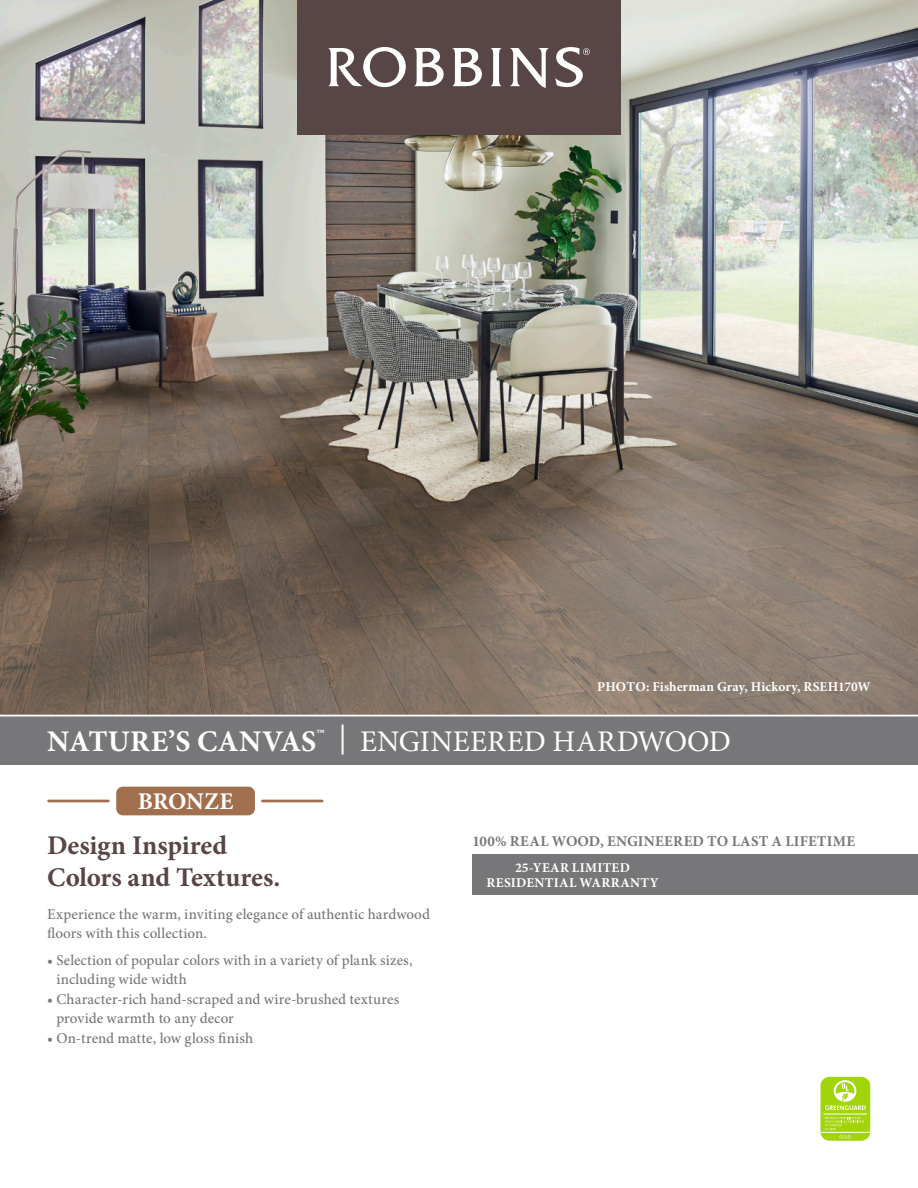
<style>
.page{position:relative;width:918px;height:1188px;background:#fff}
.page>*{position:absolute;margin:0;border:0;box-sizing:border-box;transform-origin:0 0}
.t1{font:30px "Minion Pro";color:#fff}
.Section_open_HD{font:700 27px/31.5px "Minion Pro";letter-spacing:-.005em;color:#584545}
.t2{font:700 24px "Minion Pro";letter-spacing:-.01em;color:#fff}
.t3{font:500 15px/19.5px "Minion Pro";letter-spacing:.005em;color:#77777a}
.t4{font:700 15px "Minion Pro";letter-spacing:.015em;color:#77777a}
.HD{font:700 13.5px/14.7px "Minion Pro";letter-spacing:.015em;color:#fff;text-align:center}
.s1{font-weight:700}
</style>
<div class="page">
<img style="left:0;top:0;width:918px;height:715px">
<div style="left:0;top:716px;width:918px;height:48px;background:#77777a"></div>
<div style="left:472px;top:854px;width:446px;height:41px;background:#77777a"></div>
<div style="left:297px;top:0;width:324px;height:135px;background:#584545"></div>
<svg style="left:328px;top:47px;width:262px;height:41px"></svg>
<div style="left:821px;top:1077px;width:49px;height:64px;background:#a2d40a;border-radius:9px"></div>
<hr style="left:821px;top:1132px;width:49px;height:1px;background:#fff">
<hr style="left:823px;top:1114px;width:44px;height:1px;background:#fff">
<svg style="left:825px;top:1080px;width:41px;height:30px"></svg>
<svg style="left:825px;top:1117px;width:39px;height:21px"></svg>
<div style="left:116px;top:787px;width:139px;height:28px;background:#a16f4d;border-radius:7px"></div>
<hr style="left:49px;top:800px;width:59px;height:2px;background:#a16f4d">
<hr style="left:262px;top:800px;width:60px;height:2px;background:#a16f4d">
<p class="HD" style="left:597px;top:679px;width:275px">PHOTO: Fisherman Gray, Hickory, RSEH170W</p>
<p class="t1" style="left:47px;top:721px;width:685px"><span class="s1">NATURE’S CANVAS</span><sup>™</sup> | ENGINEERED HARDWOOD</p>
<p class="t2" style="left:138px;top:784px;width:97px">BRONZE</p>
<p class="Section_open_HD" style="left:47px;top:830px;width:235px">Design Inspired<br>Colors and Textures.</p>
<p class="t3" style="left:47px;top:904px;width:384px">Experience the warm, inviting elegance of authentic hardwood floors with this collection.</p>
<p class="t3" style="left:57px;top:950px;width:358px;text-indent:-9px">• Selection of popular colors with in a variety of plank sizes, including wide width</p>
<p class="t3" style="left:57px;top:989px;width:344px;text-indent:-9px">• Character-rich hand-scraped and wire-brushed textures provide warmth to any decor</p>
<p class="t3" style="left:47px;top:1028px;width:207px">• On-trend matte, low gloss finish</p>
<p class="t4" style="left:472px;top:830px;width:384px">100% REAL WOOD, ENGINEERED TO LAST A LIFETIME</p>
<p class="HD" style="left:486px;top:860px;width:174px">25-YEAR LIMITED<br>RESIDENTIAL WARRANTY</p>
</div>
